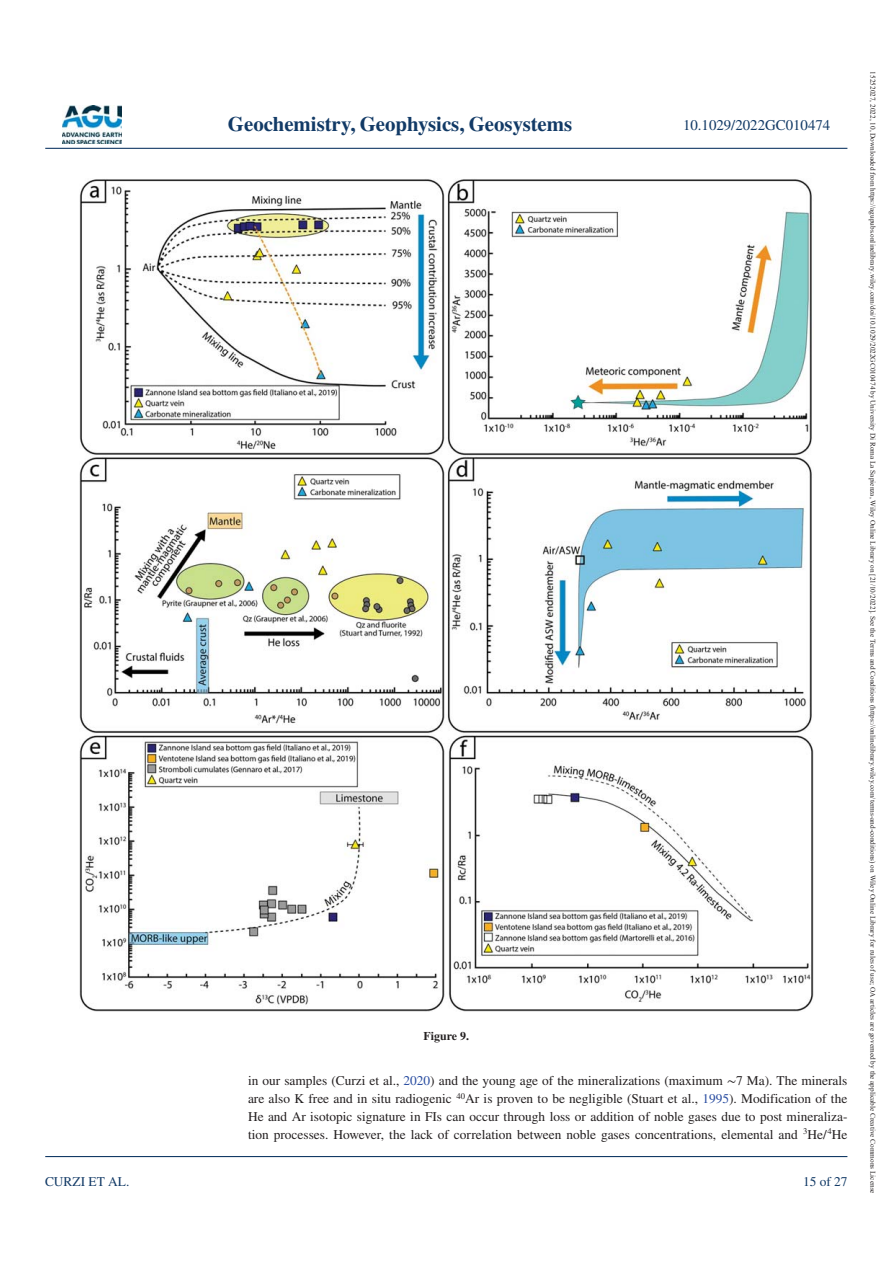
<style>
.page{position:relative;width:893px;height:1263px;background:#fff}
.page>*{position:absolute;margin:0;border:0;box-sizing:border-box;transform-origin:0 0}
.t1{font:700 20.85px "STIX";color:#123a66}
.t2{font:14.85px "STIX";color:#123a66}
.t3{font:13.35px/17.9px "STIX";color:#231f20;text-align:justify}
.t4{font:13.35px "STIX";color:#123a66}
.t5{font:700 11.85px "STIX";color:#231f20}
.t6{font:7.2px "Times New Roman";color:#231f20}
.s1{color:#2c4fa2}
</style>
<div class="page">
<img style="left:62px;top:106px;width:60px;height:38px">
<hr style="left:45px;top:148px;width:802px;height:1px;background:#123a66">
<hr style="left:45px;top:1156px;width:802px;height:1px;background:#123a66">
<img style="left:79px;top:179px;width:734px;height:832px">
<p class="t4" style="left:45px;top:1177px;width:86px">CURZI ET AL.</p>
<h1 class="t1" style="left:228px;top:116px;width:346px">Geochemistry, Geophysics, Geosystems</h1>
<p class="t2" style="left:683px;top:119px;width:149px">10.1029/2022GC010474</p>
<p class="t5" style="left:424px;top:1031px;width:47px">Figure 9.</p>
<p class="t3" style="left:248px;top:1073px;width:601px">in our samples (Curzi et al., <span class="s1">2020</span>) and the young age of the mineralizations (maximum ∼7 Ma). The minerals are also K free and in situ radiogenic <sup>40</sup>Ar is proven to be negligible (Stuart et al., <span class="s1">1995</span>). Modification of the He and Ar isotopic signature in FIs can occur through loss or addition of noble gases due to post mineraliza&shy;tion processes. However, the lack of correlation between noble gases concentrations, elemental and <sup>3</sup>He/ <sup>4</sup>He</p>
<p class="t4" style="left:803px;top:1177px;width:46px">15 of 27</p>
<p class="t6" style="left:877px;top:71px;width:1124px;rotate:90deg">15252027, 2022, 10, Downloaded from https://agupubs.onlinelibrary.wiley.com/doi/10.1029/2022GC010474 by University Di Roma La Sapienza, Wiley Online Library on [21/10/2022]. See the Terms and Conditions (https://onlinelibrary.wiley.com/terms-and-conditions) on Wiley Online Library for rules of use; OA articles are governed by the applicable Creative Commons License</p>
</div>
